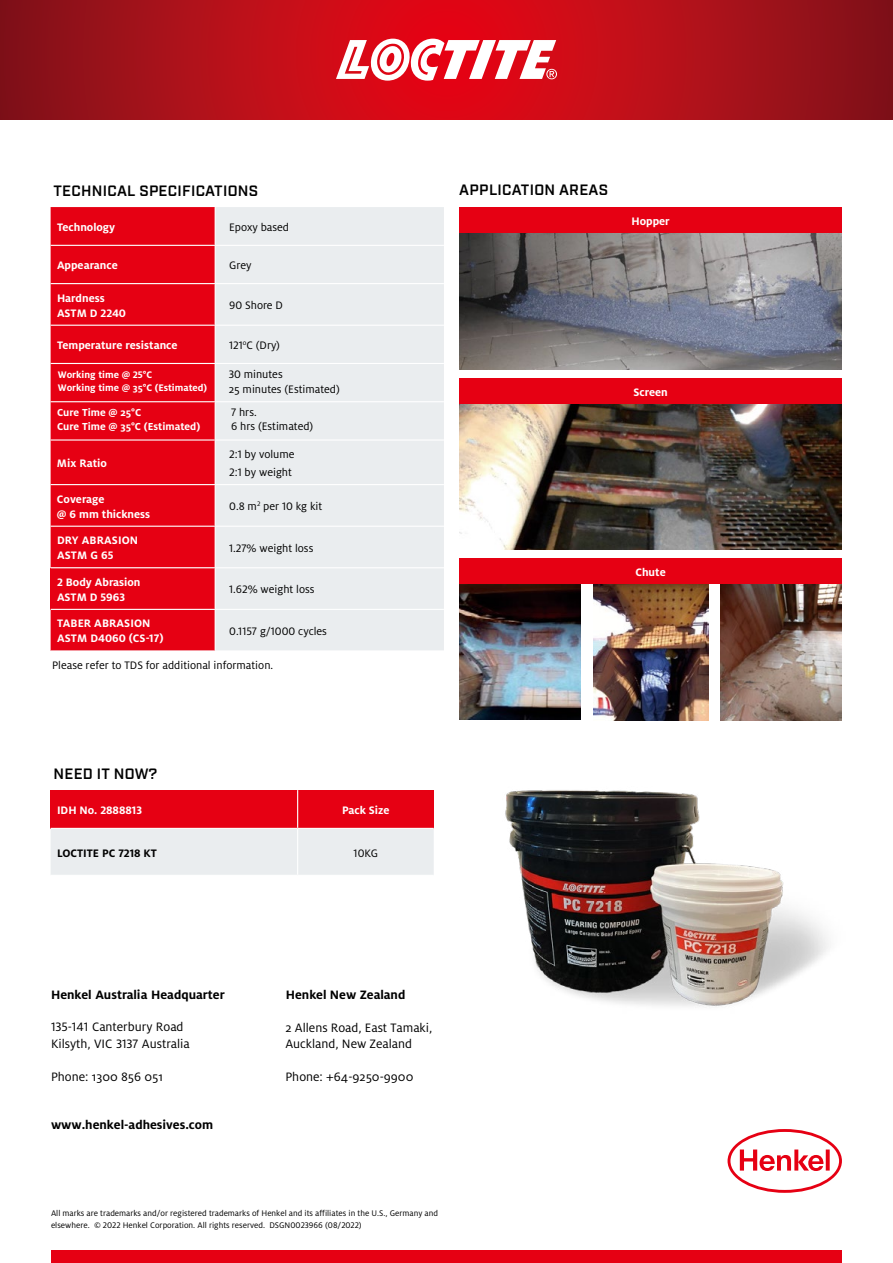
<style>
.page{position:relative;width:893px;height:1263px;background:#fff}
.page>*{position:absolute;margin:0;border:0;box-sizing:border-box;transform-origin:0 0}
.t1{font:600 15px "Industry";letter-spacing:.02em;color:#000}
.t2{font:13.5px/16.8px "Henkel Milo";color:#000}
.t3{font:700 13.5px "Henkel Milo";color:#000}
.t4{font:12px/14.4px "Henkel Milo";color:#000}
.t5{font:700 12px/15px "Henkel Milo";color:#fff}
.t6{font:700 12px "Henkel Milo";color:#000}
.t7{font:700 11.25px/13.5px "Henkel Milo";color:#fff}
.t8{font:700 10.5px/12.6px "Henkel Milo";color:#fff}
.t9{font:9px/12px "Henkel Milo";color:#000}
</style>
<div class="page">
<img style="left:459px;top:404px;width:383px;height:145px">
<img style="left:459px;top:233px;width:383px;height:136px">
<img style="left:459px;top:584px;width:121px;height:135px">
<img style="left:593px;top:584px;width:115px;height:136px">
<img style="left:721px;top:584px;width:121px;height:136px">
<img style="left:505px;top:790px;width:324px;height:217px">
<div style="left:51px;top:790px;width:247px;height:38px;background:#e60013"></div>
<div style="left:298px;top:790px;width:136px;height:38px;background:#e60013"></div>
<div style="left:51px;top:829px;width:383px;height:46px;background:#eaedef"></div>
<hr style="left:297px;top:829px;width:1px;height:46px;background:#fff">
<hr style="left:297px;top:790px;width:1px;height:38px;background:#fff">
<div style="left:51px;top:207px;width:164px;height:443px;background:#e60013"></div>
<div style="left:216px;top:207px;width:228px;height:443px;background:#eaedef"></div>
<div style="left:51px;top:568px;width:164px;height:41px;background:#e60013"></div>
<hr style="left:51px;top:245px;width:164px;height:1px;background:#fff">
<hr style="left:215px;top:245px;width:229px;height:1px;background:#fff">
<hr style="left:51px;top:283px;width:164px;height:1px;background:#fff">
<hr style="left:215px;top:283px;width:229px;height:1px;background:#fff">
<hr style="left:51px;top:325px;width:164px;height:1px;background:#fff">
<hr style="left:215px;top:325px;width:229px;height:1px;background:#fff">
<hr style="left:51px;top:363px;width:164px;height:1px;background:#fff">
<hr style="left:215px;top:363px;width:229px;height:1px;background:#fff">
<hr style="left:51px;top:401px;width:164px;height:1px;background:#fff">
<hr style="left:215px;top:401px;width:229px;height:1px;background:#fff">
<hr style="left:51px;top:439px;width:164px;height:2px;background:#fff">
<hr style="left:215px;top:439px;width:229px;height:2px;background:#fff">
<hr style="left:51px;top:484px;width:164px;height:1px;background:#fff">
<hr style="left:215px;top:484px;width:229px;height:1px;background:#fff">
<hr style="left:51px;top:526px;width:164px;height:1px;background:#fff">
<hr style="left:215px;top:526px;width:229px;height:1px;background:#fff">
<hr style="left:215px;top:567px;width:229px;height:1px;background:#fff">
<hr style="left:51px;top:567px;width:164px;height:1px;background:#fff">
<hr style="left:51px;top:609px;width:164px;height:1px;background:#fff">
<hr style="left:215px;top:609px;width:229px;height:1px;background:#fff">
<div style="left:459px;top:378px;width:383px;height:26px;background:#e60013"></div>
<div style="left:459px;top:207px;width:383px;height:26px;background:#e60013"></div>
<div style="left:459px;top:558px;width:383px;height:26px;background:#e60013"></div>
<svg style="left:0;top:0;width:893px;height:119px"></svg>
<div style="left:51px;top:1250px;width:791px;height:13px;background:#e60013"></div>
<svg style="left:336px;top:39px;width:221px;height:42px"></svg>
<svg style="left:727px;top:1129px;width:115px;height:64px"></svg>
<p class="t1" style="left:53px;top:181px;width:206px">TECHNICAL SPECIFICATIONS</p>
<p class="t5" style="left:57px;top:220px;width:60px">Technology</p>
<p class="t4" style="left:229px;top:220px;width:61px">Epoxy based</p>
<p class="t5" style="left:57px;top:258px;width:62px">Appearance</p>
<p class="t4" style="left:229px;top:258px;width:24px">Grey</p>
<p class="t5" style="left:57px;top:290px;width:71px">Hardness<br>ASTM D 2240</p>
<p class="t4" style="left:229px;top:298px;width:55px">90 Shore D</p>
<p class="t5" style="left:57px;top:338px;width:122px">Temperature resistance</p>
<p class="t4" style="left:229px;top:338px;width:52px">121<sup>o</sup>C (Dry)</p>
<p class="t8" style="left:58px;top:369px;width:151px">Working time @ 25°C<br>Working time @ 35°C (Estimated)</p>
<p class="t4" style="left:229px;top:367px;width:112px">30 minutes<br>25 minutes (Estimated)</p>
<p class="t7" style="left:57px;top:406px;width:145px">Cure Time @ 25°C<br>Cure Time @ 35°C (Estimated)</p>
<p class="t4" style="left:231px;top:405px;width:84px">7 hrs.<br>6 hrs (Estimated)</p>
<p class="t5" style="left:57px;top:456px;width:51px">Mix Ratio</p>
<p class="t4" style="left:229px;top:445px;width:67px;line-height:18px">2:1 by volume<br>2:1 by weight</p>
<p class="t5" style="left:57px;top:491px;width:95px">Coverage<br>@ 6 mm thickness</p>
<p class="t4" style="left:229px;top:499px;width:95px">0.8 m<sup>2</sup> per 10 kg kit</p>
<p class="t5" style="left:57px;top:533px;width:83px">DRY ABRASION<br>ASTM G 65</p>
<p class="t4" style="left:229px;top:541px;width:86px">1.27% weight loss</p>
<p class="t5" style="left:57px;top:574px;width:85px">2 Body Abrasion<br>ASTM D 5963</p>
<p class="t4" style="left:229px;top:582px;width:87px">1.62% weight loss</p>
<p class="t5" style="left:57px;top:616px;width:108px">TABER ABRASION<br>ASTM D4060 (CS-17)</p>
<p class="t4" style="left:229px;top:624px;width:99px">0.1157 g/1000 cycles</p>
<p class="t4" style="left:52px;top:658px;width:223px">Please refer to TDS for additional information.</p>
<p class="t1" style="left:53px;top:764px;width:105px">NEED IT NOW?</p>
<p class="t5" style="left:57px;top:803px;width:86px">IDH No. 2888813</p>
<p class="t5" style="left:342px;top:803px;width:49px">Pack Size</p>
<p class="t6" style="left:57px;top:846px;width:101px">LOCTITE PC 7218 KT</p>
<p class="t4" style="left:354px;top:846px;width:26px">10KG</p>
<p class="t1" style="left:459px;top:180px;width:150px">APPLICATION AREAS</p>
<p class="t5" style="left:631px;top:213px;width:40px">Hopper</p>
<p class="t5" style="left:633px;top:384px;width:36px">Screen</p>
<p class="t5" style="left:635px;top:564px;width:32px">Chute</p>
<p class="t3" style="left:51px;top:987px;width:175px">Henkel Australia Headquarter</p>
<p class="t2" style="left:51px;top:1019px;width:140px">135-141 Canterbury Road<br>Kilsyth, VIC 3137 Australia</p>
<p class="t2" style="left:51px;top:1068px;width:113px">Phone: 1300 856 051</p>
<p class="t3" style="left:51px;top:1116px;width:164px">www.henkel-adhesives.com</p>
<p class="t3" style="left:286px;top:987px;width:121px">Henkel New Zealand</p>
<p class="t2" style="left:285px;top:1020px;width:148px;line-height:16.2px">2 Allens Road, East Tamaki,<br>Auckland, New Zealand</p>
<p class="t2" style="left:285px;top:1068px;width:130px">Phone: +64-9250-9900</p>
<p class="t9" style="left:51px;top:1207px;width:389px">All marks are trademarks and/or registered trademarks of Henkel and its affiliates in the U.S., Germany and elsewhere. © 2022 Henkel Corporation. All rights reserved. DSGN0023966 (08/2022)</p>
</div>
